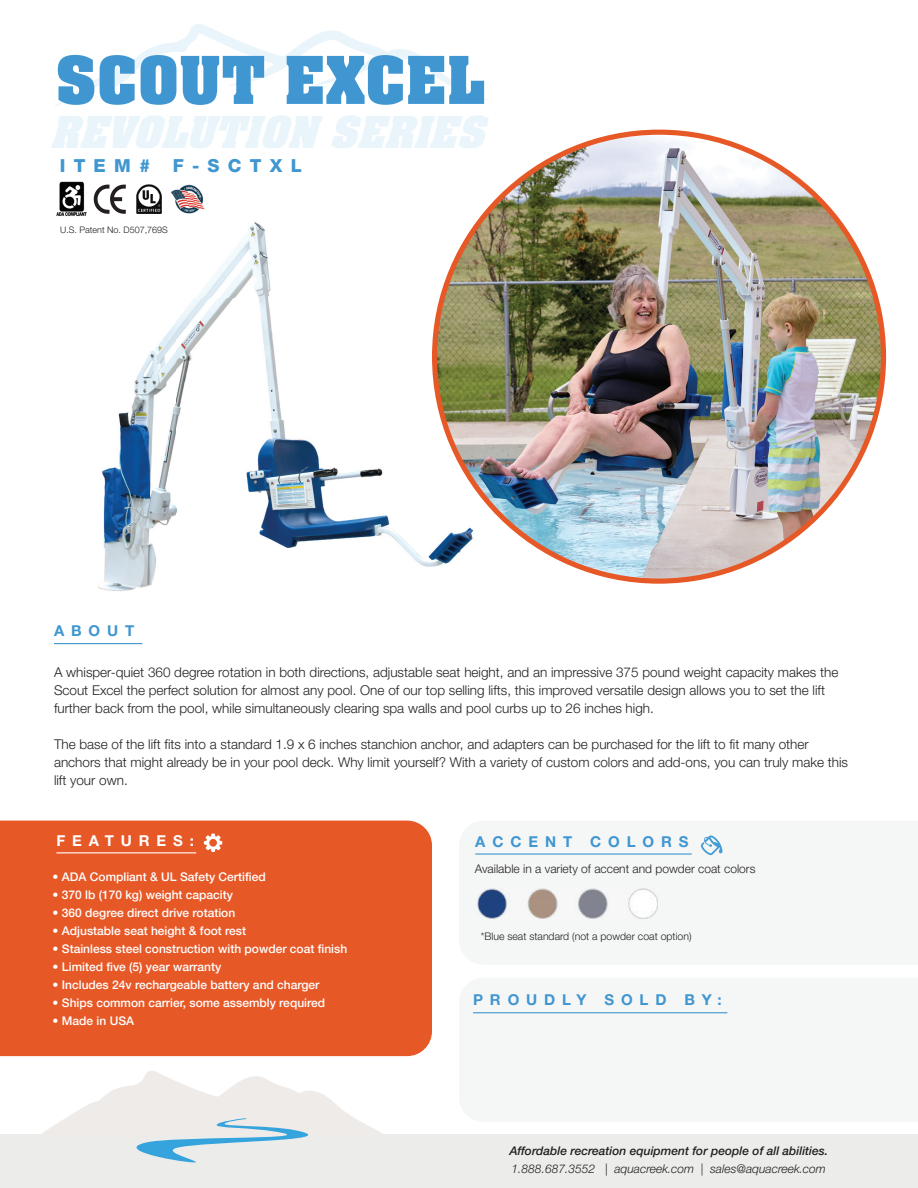
<style>
.page{position:relative;width:918px;height:1188px;background:#fff}
.page>*{position:absolute;margin:0;border:0;box-sizing:border-box;transform-origin:0 0}
.t1{font:700 72px "Neue Aachen Pro";color:#4096d0}
.t2{font:italic 700 48px "Neue Aachen Pro";color:#e9f4fb}
.t3{font:18px "Helvetica Neue LT 85 Hv";letter-spacing:.46em;color:#4096d0}
.t4{font:15px "Helvetica Neue LT 75 Bd";letter-spacing:.46em;color:#4096d0}
.t5{font:15px "Helvetica Neue LT 75 Bd";letter-spacing:.46em;color:#fff}
.t6{font:13.5px/18px "Helvetica Neue LT 45 Lt";color:#231f20}
.t7{font:12px "Helvetica Neue LT 65 Md";color:#fff}
.t8{font:12px "Helvetica Neue LT 66 Md It";color:#231f20}
.t9{font:12px "Helvetica Neue LT 46 Lt It";color:#231f20}
.t10{font:12px "Helvetica Neue LT 45 Lt";color:#231f20}
.t11{font:10.5px "Helvetica Neue LT 45 Lt";color:#231f20}
.t12{font:9px "Helvetica Neue LT 45 Lt";color:#231f20}
</style>
<div class="page">
<div style="left:0;top:1135px;width:918px;height:53px;background:#ecedea"></div>
<svg style="left:54px;top:24px;width:433px;height:83px"></svg>
<div style="left:0;top:821px;width:432px;height:235px;background:#e75827"></div>
<hr style="left:473px;top:1012px;width:254px;height:1px;background:#4096d0">
<hr style="left:475px;top:853px;width:217px;height:2px;background:#4096d0">
<svg style="left:37px;top:1071px;width:350px;height:92px"></svg>
<svg style="left:701px;top:835px;width:21px;height:20px"></svg>
<hr style="left:56px;top:852px;width:140px;height:1px;background:#fff">
<svg style="left:204px;top:834px;width:18px;height:18px"></svg>
<img style="left:478px;top:888px;width:180px;height:31px">
<img style="left:66px;top:194px;width:476px;height:397px">
<img style="left:171px;top:185px;width:35px;height:29px">
<img style="left:137px;top:185px;width:24px;height:29px">
<svg style="left:94px;top:185px;width:32px;height:29px"></svg>
<hr style="left:54px;top:643px;width:88px;height:1px;background:#4096d0">
<img style="left:435px;top:132px;width:449px;height:449px;border-radius:224px">
<img style="left:56px;top:181px;width:31px;height:35px">
<h1 class="t1" style="left:55px;top:40px;width:432px">SCOUT EXCEL</h1>
<h2 class="t2" style="left:49px;top:105px;width:451px">REVOLUTION SERIES</h2>
<h3 class="t3" style="left:60px;top:155px;width:244px">ITEM# F-SCTXL</h3>
<p class="t12" style="left:60px;top:225px;width:109px">U.S. Patent No. D507,769S</p>
<p class="t4" style="left:54px;top:622px;width:82px">ABOUT</p>
<p class="t6" style="left:54px;top:663px;width:786px">A whisper-quiet 360 degree rotation in both directions, adjustable seat height, and an impressive 375 pound weight capacity makes the<br>Scout Excel the perfect solution for almost any pool. One of our top selling lifts, this improved versatile design allows you to set the lift further back from the pool, while simultaneously clearing spa walls and pool curbs up to 26 inches high.</p>
<p class="t6" style="left:54px;top:735px;width:796px">The base of the lift fits into a standard 1.9 x 6 inches stanchion anchor, and adapters can be purchased for the lift to fit many other anchors that might already be in your pool deck. Why limit yourself? With a variety of custom colors and add-ons, you can truly make this lift your own.</p>
<p class="t5" style="left:56px;top:831px;width:139px">FEATURES:</p>
<p class="t4" style="left:475px;top:832px;width:215px">ACCENT COLORS</p>
<p class="t7" style="left:53px;top:869px;width:215px">• ADA Compliant &amp; UL Safety Certified</p>
<p class="t7" style="left:53px;top:887px;width:182px">• 370 lb (170 kg) weight capacity</p>
<p class="t7" style="left:53px;top:905px;width:184px">• 360 degree direct drive rotation</p>
<p class="t7" style="left:53px;top:923px;width:195px">• Adjustable seat height &amp; foot rest</p>
<p class="t7" style="left:53px;top:941px;width:296px">• Stainless steel construction with powder coat finish</p>
<p class="t7" style="left:53px;top:959px;width:170px">• Limited five (5) year warranty</p>
<p class="t7" style="left:53px;top:977px;width:268px">• Includes 24v rechargeable battery and charger</p>
<p class="t7" style="left:53px;top:995px;width:274px">• Ships common carrier, some assembly required</p>
<p class="t7" style="left:53px;top:1013px;width:83px">• Made in USA</p>
<p class="t10" style="left:475px;top:861px;width:282px">Available in a variety of accent and powder coat colors</p>
<p class="t11" style="left:481px;top:930px;width:212px">*Blue seat standard (not a powder coat option)</p>
<p class="t4" style="left:473px;top:991px;width:250px">PROUDLY SOLD BY:</p>
<p class="t8" style="left:509px;top:1144px;width:320px">Affordable recreation equipment for people of all abilities.</p>
<p class="t9" style="left:512px;top:1162px;width:316px">1.888.687.3552 | aquacreek.com | sales@aquacreek.com</p>
</div>
